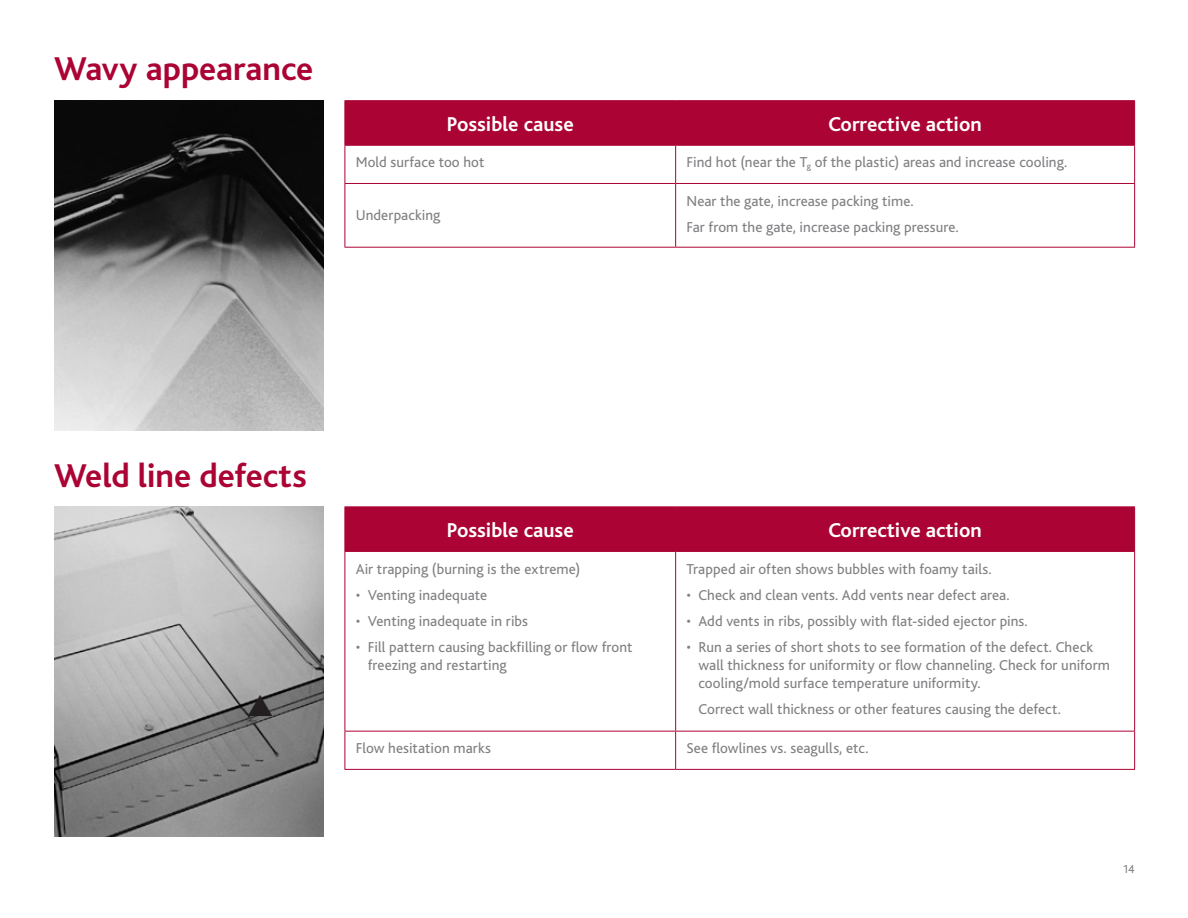
<style>
.page{position:relative;width:1188px;height:918px;background:#fff}
.page>*{position:absolute;margin:0;border:0;box-sizing:border-box;transform-origin:0 0}
.Body_copy{font:700 34.5px "Bliss";letter-spacing:-.005em;color:#ab0333}
.t1{font:700 21px "Bliss";color:#fff}
.Body_copy-2{font:15px/18px "Bliss";letter-spacing:.005em;color:#808083}
.Body_copy-3{font:12px "Bliss";color:#808083}
</style>
<div class="page">
<div style="left:346px;top:101px;width:788px;height:44px;background:#ab0333"></div>
<hr style="left:345px;top:100px;width:331px;height:1px;background:#ab0333">
<hr style="left:345px;top:101px;width:1px;height:44px;background:#ab0333">
<hr style="left:676px;top:100px;width:459px;height:1px;background:#ab0333">
<hr style="left:675px;top:101px;width:1px;height:44px;background:#ab0333">
<hr style="left:1134px;top:101px;width:1px;height:44px;background:#ab0333">
<hr style="left:345px;top:145px;width:331px;height:1px;background:#ab0333">
<hr style="left:345px;top:146px;width:1px;height:37px;background:#ab0333">
<hr style="left:676px;top:145px;width:459px;height:1px;background:#ab0333">
<hr style="left:675px;top:146px;width:1px;height:37px;background:#ab0333">
<hr style="left:1134px;top:146px;width:1px;height:37px;background:#ab0333">
<hr style="left:345px;top:183px;width:331px;height:1px;background:#ab0333">
<hr style="left:345px;top:184px;width:1px;height:63px;background:#ab0333">
<hr style="left:676px;top:183px;width:459px;height:1px;background:#ab0333">
<hr style="left:675px;top:184px;width:1px;height:63px;background:#ab0333">
<hr style="left:1134px;top:184px;width:1px;height:63px;background:#ab0333">
<hr style="left:345px;top:247px;width:331px;height:1px;background:#ab0333">
<hr style="left:676px;top:247px;width:459px;height:1px;background:#ab0333">
<img style="left:54px;top:101px;width:270px;height:330px">
<div style="left:346px;top:508px;width:788px;height:43px;background:#ab0333"></div>
<hr style="left:345px;top:507px;width:331px;height:1px;background:#ab0333">
<hr style="left:345px;top:507px;width:1px;height:44px;background:#ab0333">
<hr style="left:676px;top:507px;width:459px;height:1px;background:#ab0333">
<hr style="left:675px;top:507px;width:1px;height:44px;background:#ab0333">
<hr style="left:1134px;top:507px;width:1px;height:44px;background:#ab0333">
<hr style="left:345px;top:551px;width:331px;height:1px;background:#ab0333">
<hr style="left:345px;top:552px;width:1px;height:179px;background:#ab0333">
<hr style="left:676px;top:551px;width:459px;height:1px;background:#ab0333">
<hr style="left:675px;top:552px;width:1px;height:179px;background:#ab0333">
<hr style="left:1134px;top:552px;width:1px;height:179px;background:#ab0333">
<hr style="left:345px;top:731px;width:331px;height:1px;background:#ab0333">
<hr style="left:345px;top:732px;width:1px;height:37px;background:#ab0333">
<hr style="left:676px;top:731px;width:459px;height:1px;background:#ab0333">
<hr style="left:675px;top:732px;width:1px;height:37px;background:#ab0333">
<hr style="left:1134px;top:732px;width:1px;height:37px;background:#ab0333">
<hr style="left:345px;top:769px;width:331px;height:1px;background:#ab0333">
<hr style="left:676px;top:769px;width:459px;height:1px;background:#ab0333">
<img style="left:54px;top:507px;width:270px;height:330px">
<svg style="left:248px;top:695px;width:24px;height:21px"></svg>
<p class="Body_copy" style="left:54px;top:51px;width:261px">Wavy appearance</p>
<p class="t1" style="left:447px;top:113px;width:129px">Possible cause</p>
<p class="t1" style="left:828px;top:113px;width:155px">Corrective action</p>
<p class="Body_copy-2" style="left:356px;top:154px;width:130px">Mold surface too hot</p>
<p class="Body_copy-2" style="left:686px;top:154px;width:381px">Find hot (near the T<sub>g</sub> of the plastic) areas and increase cooling.</p>
<p class="Body_copy-2" style="left:356px;top:207px;width:86px">Underpacking</p>
<p class="Body_copy-2" style="left:686px;top:192px;width:227px">Near the gate, increase packing time.</p>
<p class="Body_copy-2" style="left:686px;top:218px;width:272px">Far from the gate, increase packing pressure.</p>
<p class="Body_copy" style="left:54px;top:457px;width:254px">Weld line defects</p>
<p class="t1" style="left:447px;top:519px;width:129px">Possible cause</p>
<p class="t1" style="left:828px;top:519px;width:155px">Corrective action</p>
<p class="Body_copy-2" style="left:356px;top:560px;width:226px">Air trapping (burning is the extreme)</p>
<p class="Body_copy-2" style="left:356px;top:586px;width:133px">• Venting inadequate</p>
<p class="Body_copy-2" style="left:356px;top:612px;width:174px">• Venting inadequate in ribs</p>
<p class="Body_copy-2" style="left:368px;top:638px;width:266px;text-indent:-12px">• Fill pattern causing backfilling or flow front freezing and restarting</p>
<p class="Body_copy-2" style="left:686px;top:560px;width:305px">Trapped air often shows bubbles with foamy tails.</p>
<p class="Body_copy-2" style="left:686px;top:586px;width:323px">• Check and clean vents. Add vents near defect area.</p>
<p class="Body_copy-2" style="left:686px;top:612px;width:341px">• Add vents in ribs, possibly with flat-sided ejector pins.</p>
<p class="Body_copy-2" style="left:698px;top:638px;width:413px;text-indent:-12px">• Run a series of short shots to see formation of the defect. Check wall thickness for uniformity or flow channeling. Check for uniform cooling/mold surface temperature uniformity.</p>
<p class="Body_copy-2" style="left:698px;top:700px;width:363px">Correct wall thickness or other features causing the defect.</p>
<p class="Body_copy-2" style="left:356px;top:740px;width:137px">Flow hesitation marks</p>
<p class="Body_copy-2" style="left:686px;top:740px;width:182px">See flowlines vs. seagulls, etc.</p>
<p class="Body_copy-3" style="left:1122px;top:862px;width:14px">14</p>
</div>
